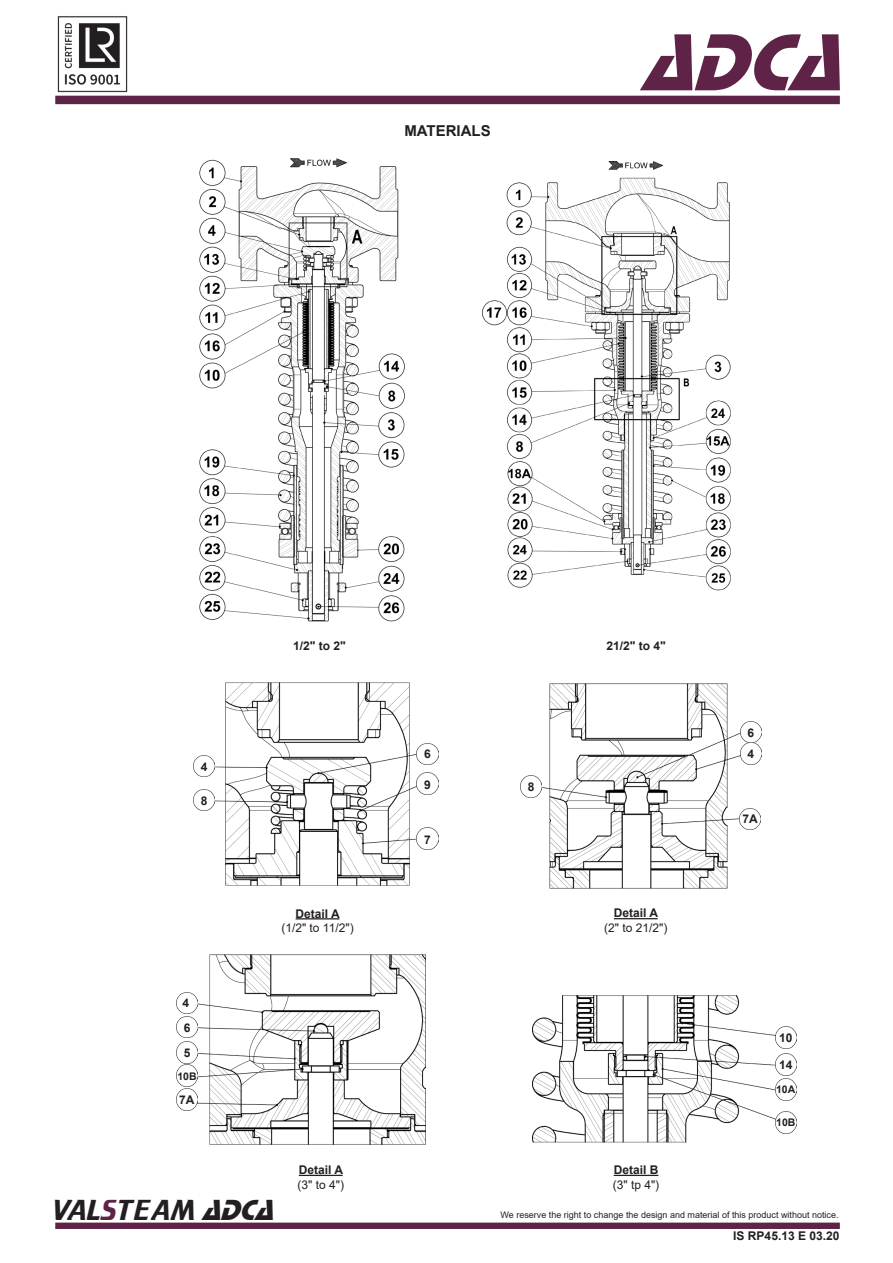
<style>
.page{position:relative;width:893px;height:1263px;background:#fff}
.page>*{position:absolute;margin:0;border:0;box-sizing:border-box;transform-origin:0 0}
.t1{font:italic 84px "Stop D";color:#5f2348}
.t2{font:30px "Trekker";color:#231f20}
.t3{font:700 15px "Arial";color:#231f20}
.t4{font:700 12px "Arial";color:#231f20}
.t5{font:12px "Arial";color:#231f20}
.t6{font:700 10.5px "Arial";color:#231f20}
.t7{font:9px "Arial";color:#231f20}
.s1{color:#5f2348}
.s2{font-family:"Stop D";font-style:italic}
</style>
<div class="page">
<div style="left:55px;top:96px;width:785px;height:8px;background:#5e2348"></div>
<div style="left:55px;top:1222px;width:785px;height:7px;background:#5f2348;border:2px solid #5f2348"></div>
<img style="left:57px;top:16px;width:71px;height:76px">
<img style="left:482px;top:161px;width:249px;height:430px">
<img style="left:215px;top:682px;width:202px;height:204px">
<img style="left:542px;top:684px;width:198px;height:205px">
<img style="left:198px;top:955px;width:227px;height:190px">
<img style="left:199px;top:158px;width:206px;height:464px">
<img style="left:533px;top:995px;width:249px;height:148px">
<img style="left:194px;top:755px;width:21px;height:22px">
<img style="left:417px;top:773px;width:21px;height:21px">
<img style="left:417px;top:743px;width:21px;height:21px">
<img style="left:194px;top:789px;width:21px;height:21px">
<img style="left:417px;top:828px;width:21px;height:21px">
<img style="left:520px;top:776px;width:22px;height:21px">
<img style="left:739px;top:808px;width:21px;height:22px">
<img style="left:740px;top:721px;width:21px;height:43px">
<img style="left:176px;top:1089px;width:22px;height:21px">
<img style="left:177px;top:1065px;width:21px;height:21px">
<img style="left:176px;top:1042px;width:22px;height:21px">
<img style="left:177px;top:1016px;width:21px;height:21px">
<img style="left:176px;top:992px;width:22px;height:21px">
<img style="left:776px;top:1111px;width:21px;height:22px">
<img style="left:775px;top:1078px;width:22px;height:22px">
<img style="left:776px;top:1054px;width:21px;height:21px">
<img style="left:775px;top:1026px;width:22px;height:22px">
<hr style="left:296px;top:918px;width:43px;height:1px;background:#231f20">
<hr style="left:614px;top:918px;width:44px;height:1px;background:#231f20">
<hr style="left:299px;top:1175px;width:44px;height:1px;background:#231f20">
<hr style="left:614px;top:1175px;width:44px;height:1px;background:#231f20">
<p class="t3" style="left:404px;top:121px;width:88px">MATERIALS</p>
<h1 class="t1" style="left:641px;top:14px;width:227px">ADCA</h1>
<p class="t4" style="left:201px;top:758px;width:8px">4</p>
<p class="t4" style="left:201px;top:792px;width:8px">8</p>
<p class="t4" style="left:183px;top:994px;width:8px">4</p>
<p class="t4" style="left:184px;top:1019px;width:8px">6</p>
<p class="t4" style="left:184px;top:1044px;width:8px">5</p>
<p class="t6" style="left:177px;top:1069px;width:21px">10B</p>
<p class="t4" style="left:179px;top:1092px;width:17px">7A</p>
<p class="t4" style="left:293px;top:637px;width:54px">1/2" to 2"</p>
<p class="t4" style="left:606px;top:638px;width:61px">21/2" to 4"</p>
<p class="t4" style="left:296px;top:905px;width:46px">Detail A</p>
<p class="t5" style="left:281px;top:919px;width:74px">(1/2" to 11/2")</p>
<p class="t4" style="left:424px;top:745px;width:8px">6</p>
<p class="t4" style="left:424px;top:776px;width:8px">9</p>
<p class="t4" style="left:424px;top:831px;width:8px">7</p>
<p class="t4" style="left:299px;top:1161px;width:46px">Detail A</p>
<p class="t5" style="left:297px;top:1176px;width:48px">(3" to 4")</p>
<p class="t4" style="left:528px;top:778px;width:8px">8</p>
<p class="t4" style="left:614px;top:905px;width:46px">Detail A</p>
<p class="t5" style="left:604px;top:919px;width:65px">(2" to 21/2")</p>
<p class="t4" style="left:614px;top:1161px;width:46px">Detail B</p>
<p class="t5" style="left:613px;top:1176px;width:48px">(3" tp 4")</p>
<p class="t4" style="left:748px;top:724px;width:8px">6</p>
<p class="t4" style="left:747px;top:745px;width:8px">4</p>
<p class="t4" style="left:742px;top:811px;width:17px">7A</p>
<p class="t4" style="left:779px;top:1029px;width:15px">10</p>
<p class="t4" style="left:779px;top:1056px;width:15px">14</p>
<p class="t6" style="left:776px;top:1082px;width:21px">10A</p>
<p class="t6" style="left:776px;top:1115px;width:21px">10B</p>
<p class="t2" style="left:52px;top:1193px;width:232px">VAL<span class="s1">S</span>TEAM <span class="s2">ADCA</span></p>
<p class="t7" style="left:501px;top:1209px;width:340px">We reserve the right to change the design and material of this product without notice.</p>
<p class="t4" style="left:733px;top:1227px;width:108px">IS RP45.13 E 03.20</p>
</div>
